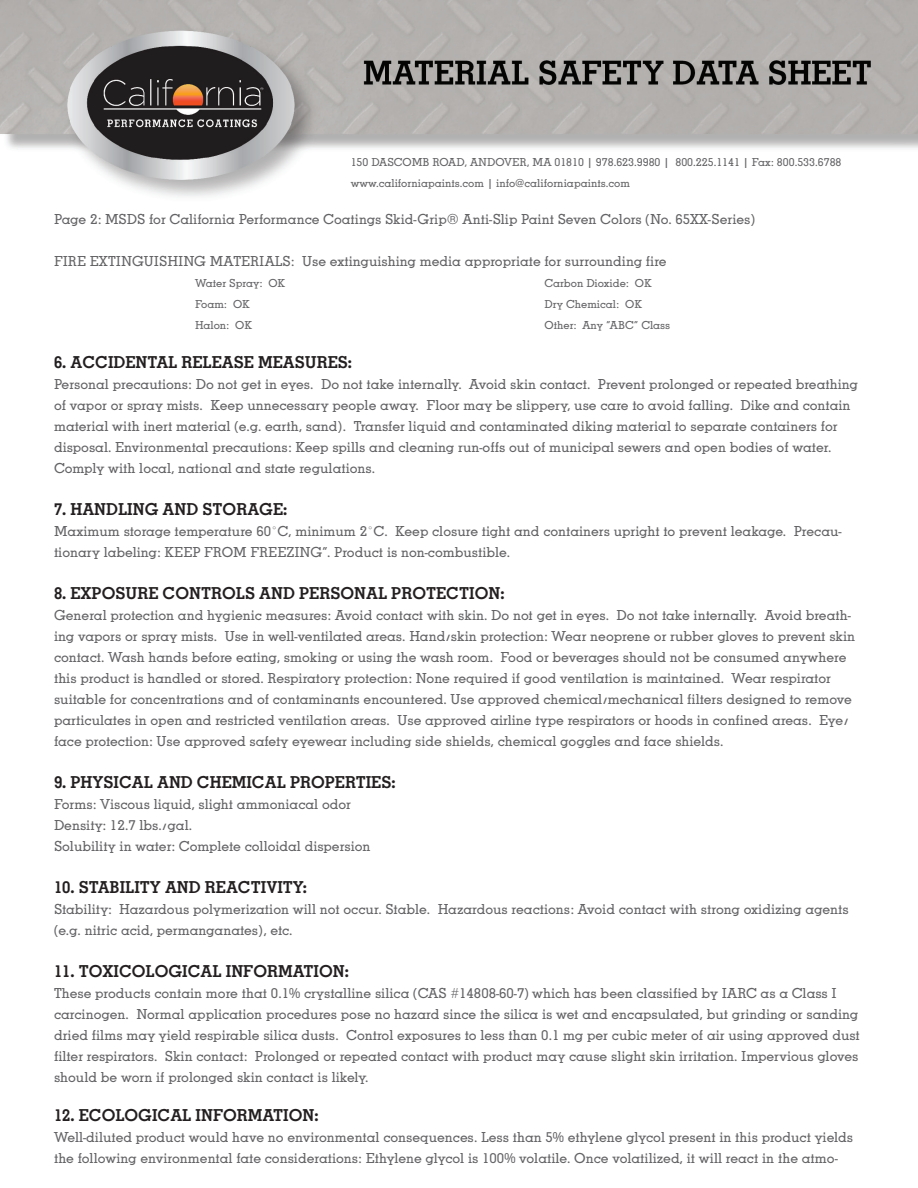
<style>
.page{position:relative;width:918px;height:1188px;background:#fff}
.page>*{position:absolute;margin:0;border:0;box-sizing:border-box;transform-origin:0 0}
.t1{font:700 16.5px "Memphis LT Std";color:#231f20}
.t2{font:300 15px/21px "Memphis";color:#636366}
.t3{font:300 12px/21px "Memphis";color:#636366}
</style>
<div class="page">
<img style="left:0;top:0;width:918px;height:197px">
<p class="t3" style="left:351px;top:152px;width:492px">150 DASCOMB ROAD, ANDOVER, MA 01810 | 978.623.9980 | 800.225.1141 | Fax: 800.533.6788 www.californiapaints.com | info@californiapaints.com</p>
<p class="t2" style="left:54px;top:209px;width:702px">Page 2: MSDS for California Performance Coatings Skid-Grip® Anti-Slip Paint Seven Colors (No. 65XX-Series)</p>
<p class="t2" style="left:54px;top:251px;width:614px">FIRE EXTINGUISHING MATERIALS: Use extinguishing media appropriate for surrounding fire</p>
<p class="t3" style="left:195px;top:273px;width:92px">Water Spray: OK</p>
<p class="t3" style="left:544px;top:273px;width:109px">Carbon Dioxide: OK</p>
<p class="t3" style="left:195px;top:294px;width:56px">Foam: OK</p>
<p class="t3" style="left:544px;top:294px;width:99px">Dry Chemical: OK</p>
<p class="t3" style="left:195px;top:315px;width:59px">Halon: OK</p>
<p class="t3" style="left:544px;top:315px;width:127px">Other: Any “ABC” Class</p>
<p class="t1" style="left:54px;top:352px;width:300px">6. ACCIDENTAL RELEASE MEASURES:</p>
<p class="t2" style="left:54px;top:374px;width:806px">Personal precautions: Do not get in eyes. Do not take internally. Avoid skin contact. Prevent prolonged or repeated breathing of vapor or spray mists. Keep unnecessary people away. Floor may be slippery, use care to avoid falling. Dike and contain material with inert material (e.g. earth, sand). Transfer liquid and contaminated diking material to separate containers for disposal. Environmental precautions: Keep spills and cleaning run-offs out of municipal sewers and open bodies of water.<br>Comply with local, national and state regulations.</p>
<p class="t1" style="left:54px;top:499px;width:235px">7. HANDLING AND STORAGE:</p>
<p class="t2" style="left:54px;top:521px;width:789px">Maximum storage temperature 60°C, minimum 2°C. Keep closure tight and containers upright to prevent leakage. Precau&shy;tionary labeling: KEEP FROM FREEZING”. Product is non-combustible.</p>
<p class="t1" style="left:54px;top:583px;width:452px">8. EXPOSURE CONTROLS AND PERSONAL PROTECTION:</p>
<p class="t2" style="left:54px;top:605px;width:803px">General protection and hygienic measures: Avoid contact with skin. Do not get in eyes. Do not take internally. Avoid breath&shy;ing vapors or spray mists. Use in well-ventilated areas. Hand/skin protection: Wear neoprene or rubber gloves to prevent skin contact. Wash hands before eating, smoking or using the wash room. Food or beverages should not be consumed anywhere this product is handled or stored. Respiratory protection: None required if good ventilation is maintained. Wear respirator suitable for concentrations and of contaminants encountered. Use approved chemical/mechanical filters designed to remove particulates in open and restricted ventilation areas. Use approved airline type respirators or hoods in confined areas. Eye/ face protection: Use approved safety eyewear including side shields, chemical goggles and face shields.</p>
<p class="t1" style="left:54px;top:772px;width:343px">9. PHYSICAL AND CHEMICAL PROPERTIES:</p>
<p class="t2" style="left:54px;top:794px;width:318px">Forms: Viscous liquid, slight ammoniacal odor<br>Density: 12.7 lbs./gal.<br>Solubility in water: Complete colloidal dispersion</p>
<p class="t1" style="left:54px;top:877px;width:254px">10. STABILITY AND REACTIVITY:</p>
<p class="t2" style="left:54px;top:899px;width:796px">Stability: Hazardous polymerization will not occur. Stable. Hazardous reactions: Avoid contact with strong oxidizing agents (e.g. nitric acid, permanganates), etc.</p>
<p class="t1" style="left:54px;top:961px;width:296px">11. TOXICOLOGICAL INFORMATION:</p>
<p class="t2" style="left:54px;top:983px;width:807px">These products contain more that 0.1% crystalline silica (CAS #14808-60-7) which has been classified by IARC as a Class I carcinogen. Normal application procedures pose no hazard since the silica is wet and encapsulated, but grinding or sanding dried films may yield respirable silica dusts. Control exposures to less than 0.1 mg per cubic meter of air using approved dust filter respirators. Skin contact: Prolonged or repeated contact with product may cause slight skin irritation. Impervious gloves should be worn if prolonged skin contact is likely.</p>
<p class="t1" style="left:54px;top:1105px;width:266px">12. ECOLOGICAL INFORMATION:</p>
<p class="t2" style="left:54px;top:1127px;width:801px">Well-diluted product would have no environmental consequences. Less than 5% ethylene glycol present in this product yields the following environmental fate considerations: Ethylene glycol is 100% volatile. Once volatilized, it will react in the atmo-</p>
</div>
